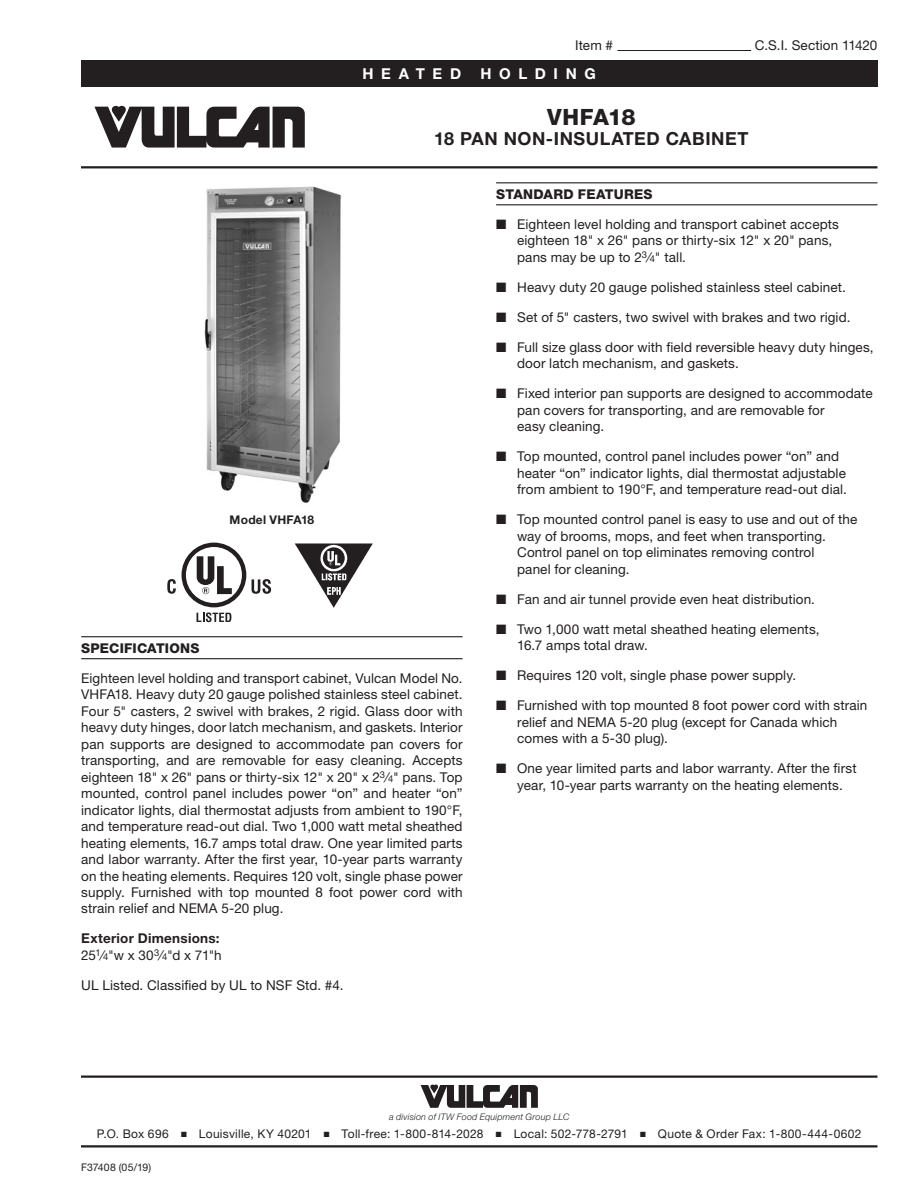
<style>
.page{position:relative;width:918px;height:1188px;background:#fff}
.page>*{position:absolute;margin:0;border:0;box-sizing:border-box;transform-origin:0 0}
.t1{font:800 22.5px "Helvetica Neue LT Std";letter-spacing:-.015em;color:#231f20}
.t2{font:700 18px "Helvetica Neue LT Std";letter-spacing:.03em;color:#231f20}
.t3{font:700 15px "Helvetica Neue LT Std";letter-spacing:.51em;color:#fff}
.t4{font:13.5px/16.5px "Helvetica Neue LT Std";letter-spacing:.01em;color:#231f20}
.t5{font:700 13.5px/16.5px "Helvetica Neue LT Std";letter-spacing:.02em;color:#231f20}
.t6{font:800 13.5px "Helvetica Neue LT Std";letter-spacing:.015em;color:#231f20}
.t7{font:12px "Helvetica Neue LT Std";letter-spacing:.025em;color:#231f20}
.t8{font:700 12px "Helvetica Neue LT Std";letter-spacing:.02em;color:#231f20}
.t9{font:10.5px "Helvetica Neue LT Std";letter-spacing:.005em;color:#231f20}
.t10{font:italic 300 9px "Helvetica Neue LT Std";letter-spacing:.02em;color:#231f20}
.s1{font-size:9.45px}
.s2{font-weight:400}
.s3{font-weight:400;font-size:9.45px}
</style>
<div class="page">
<hr style="left:617px;top:50px;width:134px;height:1px;background:#231f20">
<div style="left:81px;top:60px;width:796px;height:27px;background:#231f20"></div>
<hr style="left:81px;top:1076px;width:797px;height:2px;background:#231f20">
<svg style="left:421px;top:1085px;width:117px;height:23px"></svg>
<hr style="left:81px;top:1145px;width:797px;height:3px;background:#231f20">
<svg style="left:94px;top:106px;width:211px;height:42px"></svg>
<hr style="left:81px;top:166px;width:797px;height:2px;background:#231f20">
<hr style="left:81px;top:636px;width:382px;height:1px;background:#231f20">
<hr style="left:81px;top:658px;width:382px;height:1px;background:#231f20">
<img style="left:294px;top:543px;width:79px;height:65px">
<svg style="left:167px;top:579px;width:9px;height:15px"></svg>
<svg style="left:252px;top:579px;width:19px;height:15px"></svg>
<svg style="left:182px;top:543px;width:64px;height:79px"></svg>
<hr style="left:496px;top:182px;width:381px;height:1px;background:#231f20">
<hr style="left:496px;top:204px;width:381px;height:1px;background:#231f20">
<img style="left:204px;top:186px;width:137px;height:318px">
<p class="t4" style="left:575px;top:37px;width:39px">Item #</p>
<p class="t4" style="left:755px;top:37px;width:124px">C.S.I. Section 11420</p>
<p class="t3" style="left:363px;top:64px;width:100px">HEATED</p>
<p class="t3" style="left:480px;top:64px;width:117px">HOLDING</p>
<h1 class="t1" style="left:547px;top:104px;width:90px">VHFA18</h1>
<h2 class="t2" style="left:434px;top:127px;width:316px">18 PAN NON-INSULATED CABINET</h2>
<p class="t8" style="left:230px;top:513px;width:86px">Model VHFA18</p>
<p class="t6" style="left:81px;top:640px;width:120px">SPECIFICATIONS</p>
<p class="t4" style="left:81px;top:669px;width:383px;text-align:justify">Eighteen level holding and transport cabinet, Vulcan Model No.<br>VHFA18. Heavy duty 20 gauge polished stainless steel cabinet.<br>Four 5" casters, 2 swivel with brakes, 2 rigid. Glass door with heavy duty hinges, door latch mechanism, and gaskets. Interior pan supports are designed to accommodate pan covers for transporting, and are removable for easy cleaning. Accepts eighteen 18" x 26" pans or thirty-six 12" x 20" x 2<sup>3</sup>⁄<span class="s1">4</span>" pans. Top mounted, control panel includes power “on” and heater “on” indicator lights, dial thermostat adjusts from ambient to 190°F, and temperature read-out dial. Two 1,000 watt metal sheathed heating elements, 16.7 amps total draw. One year limited parts and labor warranty. After the first year, 10-year parts warranty on the heating elements. Requires 120 volt, single phase power supply. Furnished with top mounted 8 foot power cord with strain relief and NEMA 5-20 plug.</p>
<p class="t5" style="left:81px;top:930px;width:142px">Exterior Dimensions:<br><span class="s2">25</span><sup>1</sup><span class="s2">⁄</span><span class="s3">4</span><span class="s2">"w x 30</span><sup>3</sup><span class="s2">⁄</span><span class="s3">4</span><span class="s2">"d x 71"h</span></p>
<p class="t4" style="left:81px;top:977px;width:264px">UL Listed. Classified by UL to NSF Std. #4.</p>
<p class="t6" style="left:496px;top:186px;width:158px">STANDARD FEATURES</p>
<p class="t4" style="left:517px;top:215px;width:323px;text-indent:-21px">■ Eighteen level holding and transport cabinet accepts eighteen 18" x 26" pans or thirty-six 12" x 20" pans, pans may be up to 2<sup>3</sup>⁄<span class="s1">4</span>" tall.</p>
<p class="t4" style="left:496px;top:278px;width:351px">■ Heavy duty 20 gauge polished stainless steel cabinet.</p>
<p class="t4" style="left:496px;top:308px;width:356px">■ Set of 5" casters, two swivel with brakes and two rigid.</p>
<p class="t4" style="left:517px;top:338px;width:358px;text-indent:-21px">■ Full size glass door with field reversible heavy duty hinges, door latch mechanism, and gaskets.</p>
<p class="t4" style="left:517px;top:385px;width:357px;text-indent:-21px">■ Fixed interior pan supports are designed to accommodate pan covers for transporting, and are removable for<br>easy cleaning.</p>
<p class="t4" style="left:517px;top:448px;width:331px;text-indent:-21px">■ Top mounted, control panel includes power “on” and heater “on” indicator lights, dial thermostat adjustable from ambient to 190°F, and temperature read-out dial.</p>
<p class="t4" style="left:517px;top:511px;width:342px;text-indent:-21px">■ Top mounted control panel is easy to use and out of the way of brooms, mops, and feet when transporting.<br>Control panel on top eliminates removing control<br>panel for cleaning.</p>
<p class="t4" style="left:496px;top:590px;width:320px">■ Fan and air tunnel provide even heat distribution.</p>
<p class="t4" style="left:517px;top:620px;width:304px;text-indent:-21px">■ Two 1,000 watt metal sheathed heating elements,<br>16.7 amps total draw.</p>
<p class="t4" style="left:496px;top:667px;width:302px">■ Requires 120 volt, single phase power supply.</p>
<p class="t4" style="left:517px;top:697px;width:352px;text-indent:-21px">■ Furnished with top mounted 8 foot power cord with strain relief and NEMA 5-20 plug (except for Canada which comes with a 5-30 plug).</p>
<p class="t4" style="left:496px;top:760px;width:362px;text-align:center">■ One year limited parts and labor warranty. After the first year, 10-year parts warranty on the heating elements.</p>
<p class="t10" style="left:389px;top:1111px;width:182px">a division of ITW Food Equipment Group LLC</p>
<p class="t7" style="left:97px;top:1127px;width:766px">P.O. Box 696 ■ Louisville, KY 40201 ■ Toll-free: 1-800-814-2028 ■ Local: 502-778-2791 ■ Quote &amp; Order Fax: 1-800-444-0602</p>
<p class="t9" style="left:81px;top:1161px;width:72px">F37408 (05/19)</p>
</div>
